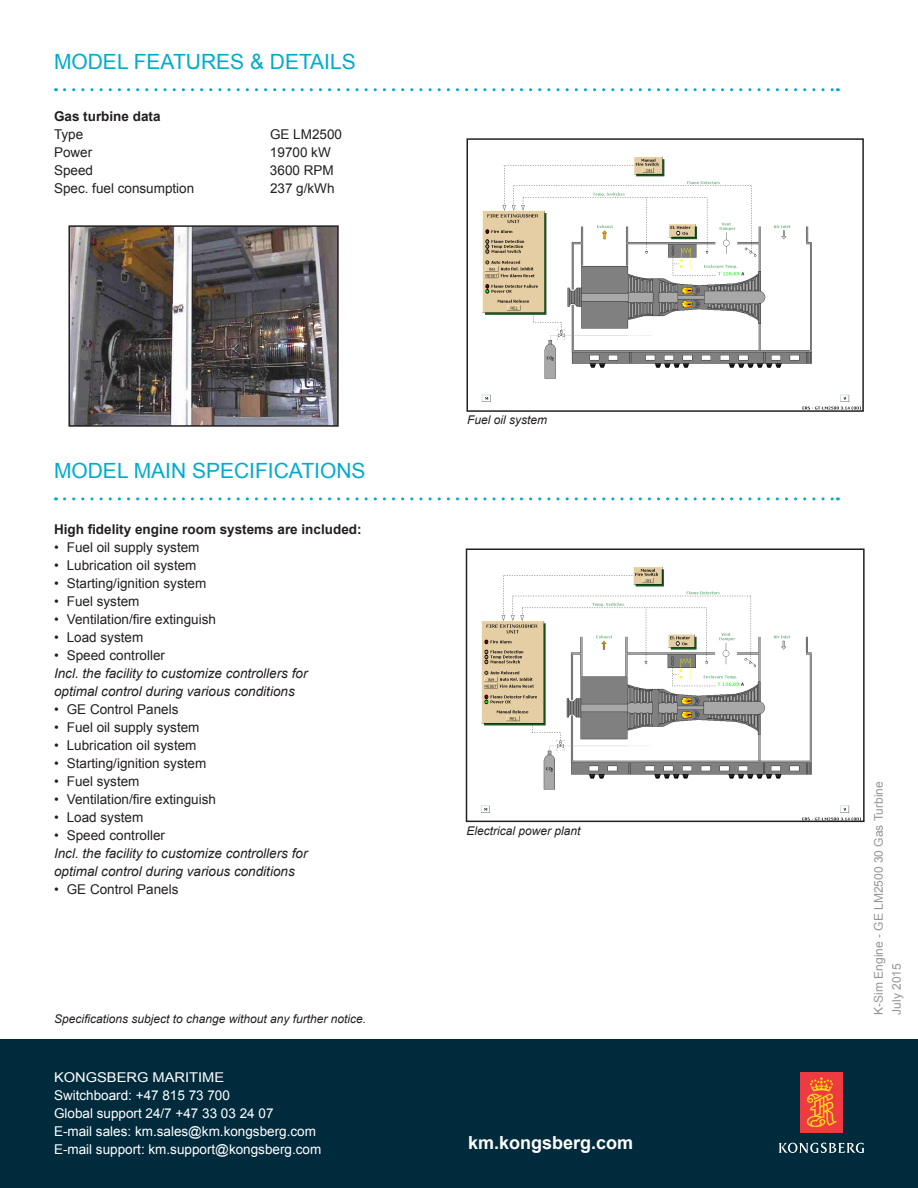
<style>
.page{position:relative;width:918px;height:1188px;background:#fff}
.page>*{position:absolute;margin:0;border:0;box-sizing:border-box;transform-origin:0 0}
.Head_2{font:21px "Arial";color:#00abcd}
.Brødtekst{font:700 18px "Arial";color:#fff}
.Body_text{font:13.5px "Arial";color:#231f20}
.Body_text-2{font:italic 13.5px "Arial";color:#231f20}
.Body_text-3{font:13.5px "Arial";color:#fff}
.Body_text-4{font:700 13.5px "Arial";color:#231f20}
.Brødtekst-2{font:13.5px "Arial";color:#fff;scale:1.09 1}
.Body_text-5{font:italic 12px "Arial";color:#231f20}
.Reg_numbre{font:12px "Arial";color:#939598}
</style>
<div class="page">
<svg style="left:64px;top:497px;width:774px;height:3px"></svg>
<svg style="left:64px;top:88px;width:774px;height:3px"></svg>
<div style="left:0;top:1039px;width:918px;height:149px;background:#002b3d"></div>
<div style="left:800px;top:1072px;width:43px;height:61px;background:#ee3a41"></div>
<svg style="left:807px;top:1077px;width:30px;height:50px"></svg>
<svg style="left:779px;top:1143px;width:85px;height:10px"></svg>
<img style="left:71px;top:228px;width:265px;height:196px">
<div style="left:68px;top:225px;width:271px;height:202px;border:2px solid #231f20"></div>
<img style="left:481px;top:156px;width:380px;height:253px">
<div style="left:466px;top:138px;width:398px;height:274px;border:2px solid #231f20"></div>
<img style="left:480px;top:566px;width:381px;height:253px">
<div style="left:466px;top:548px;width:399px;height:274px;border:2px solid #231f20"></div>
<p class="Head_2" style="left:54px;top:48px;width:303px">MODEL FEATURES &amp; DETAILS</p>
<p class="Body_text-4" style="left:54px;top:107px;width:108px">Gas turbine data</p>
<p class="Body_text" style="left:54px;top:125px;width:31px">Type</p>
<p class="Body_text" style="left:270px;top:125px;width:74px">GE LM2500</p>
<p class="Body_text" style="left:54px;top:143px;width:40px">Power</p>
<p class="Body_text" style="left:270px;top:143px;width:62px">19700 kW</p>
<p class="Body_text" style="left:54px;top:161px;width:41px">Speed</p>
<p class="Body_text" style="left:270px;top:161px;width:65px">3600 RPM</p>
<p class="Body_text" style="left:54px;top:179px;width:142px">Spec. fuel consumption</p>
<p class="Body_text" style="left:270px;top:179px;width:66px">237 g/kWh</p>
<p class="Head_2" style="left:54px;top:457px;width:313px">MODEL MAIN SPECIFICATIONS</p>
<p class="Body_text-4" style="left:54px;top:520px;width:309px">High fidelity engine room systems are included:</p>
<p class="Body_text" style="left:54px;top:538px;width:147px">• Fuel oil supply system</p>
<p class="Body_text" style="left:54px;top:556px;width:144px">• Lubrication oil system</p>
<p class="Body_text" style="left:54px;top:574px;width:154px">• Starting/ignition system</p>
<p class="Body_text" style="left:54px;top:592px;width:87px">• Fuel system</p>
<p class="Body_text" style="left:54px;top:610px;width:164px">• Ventilation/fire extinguish</p>
<p class="Body_text" style="left:54px;top:628px;width:91px">• Load system</p>
<p class="Body_text" style="left:54px;top:646px;width:113px">• Speed controller</p>
<p class="Body_text-2" style="left:54px;top:664px;width:255px">Incl. the facility to customize controllers for</p>
<p class="Body_text-2" style="left:54px;top:682px;width:242px">optimal control during various conditions</p>
<p class="Body_text" style="left:54px;top:700px;width:126px">• GE Control Panels</p>
<p class="Body_text" style="left:54px;top:718px;width:147px">• Fuel oil supply system</p>
<p class="Body_text" style="left:54px;top:736px;width:144px">• Lubrication oil system</p>
<p class="Body_text" style="left:54px;top:754px;width:154px">• Starting/ignition system</p>
<p class="Body_text" style="left:54px;top:772px;width:87px">• Fuel system</p>
<p class="Body_text" style="left:54px;top:790px;width:164px">• Ventilation/fire extinguish</p>
<p class="Body_text" style="left:54px;top:808px;width:91px">• Load system</p>
<p class="Body_text" style="left:54px;top:826px;width:113px">• Speed controller</p>
<p class="Body_text-2" style="left:54px;top:844px;width:255px">Incl. the facility to customize controllers for</p>
<p class="Body_text-2" style="left:54px;top:862px;width:242px">optimal control during various conditions</p>
<p class="Body_text" style="left:54px;top:880px;width:126px">• GE Control Panels</p>
<p class="Body_text-5" style="left:54px;top:1011px;width:314px">Specifications subject to change without any further notice.</p>
<p class="Brødtekst-2" style="left:54px;top:1069px;width:158px">KONGSBERG MARITIME</p>
<p class="Body_text-3" style="left:54px;top:1087px;width:177px">Switchboard: +47 815 73 700</p>
<p class="Body_text-3" style="left:54px;top:1105px;width:221px">Global support 24/7 +47 33 03 24 07</p>
<p class="Body_text-3" style="left:54px;top:1123px;width:264px">E-mail sales: km.sales@km.kongsberg.com</p>
<p class="Body_text-3" style="left:54px;top:1141px;width:269px">E-mail support: km.support@kongsberg.com</p>
<p class="Body_text-5" style="left:467px;top:412px;width:82px">Fuel oil system</p>
<p class="Body_text-5" style="left:466px;top:823px;width:116px">Electrical power plant</p>
<p class="Brødtekst" style="left:468px;top:1131px;width:167px">km.kongsberg.com</p>
<p class="Reg_numbre" style="left:871px;top:1015px;width:235px;rotate:-90deg">K-Sim Engine - GE LM2500 30 Gas Turbine</p>
<p class="Reg_numbre" style="left:889px;top:1015px;width:53px;rotate:-90deg">July 2015</p>
</div>
